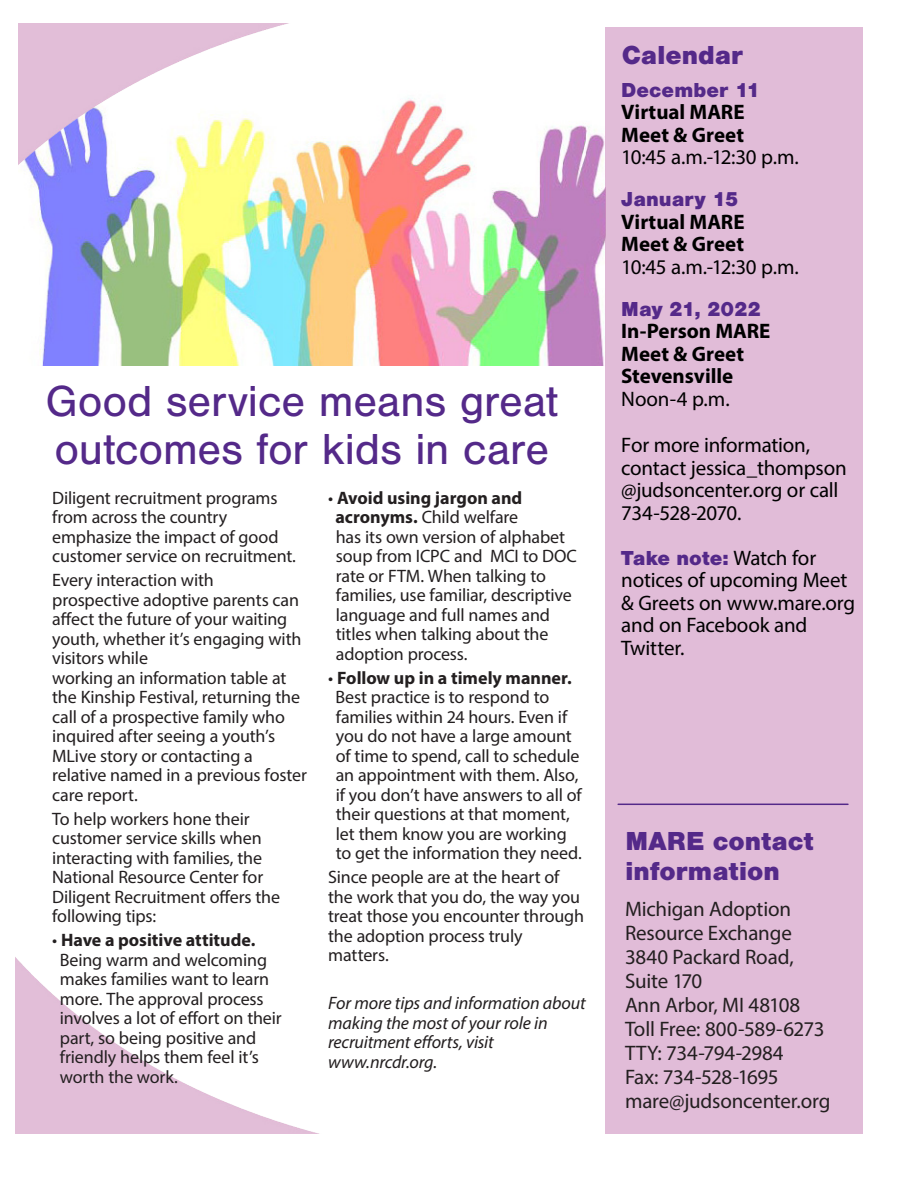
<style>
.page{position:relative;width:918px;height:1188px;background:#fff}
.page>*{position:absolute;margin:0;border:0;box-sizing:border-box;transform-origin:0 0}
.t1{font:45px/48px "Nimbus San";letter-spacing:-.005em;color:#542989}
.Subheadline{font:900 27px/30px "Nimbus San";color:#542989}
.t2{font:21px/22.5px "Myriad Pro";letter-spacing:-.01em;color:#000}
.t3{font:21px/24px "Myriad Pro";letter-spacing:-.01em;color:#231f20}
.t4{font:700 21px/22.5px "Myriad Pro";color:#000}
.t5{font:900 21px "Nimbus San";color:#542989}
.t6{font:18px/19.5px "Myriad Pro";letter-spacing:-.01em;color:#231f20}
.t7{font:italic 18px/19.5px "Myriad Pro";letter-spacing:-.01em;color:#231f20}
.s1{font-weight:700}
.s2{font-weight:400}
.s3{font-family:"Nimbus San";font-weight:900;color:#542989}
</style>
<div class="page">
<img style="left:38px;top:98px;width:567px;height:267px">
<img style="left:18px;top:23px;width:294px;height:188px">
<img style="left:16px;top:958px;width:303px;height:176px">
<div style="left:605px;top:27px;width:258px;height:1107px;background:#e1bcd8"></div>
<hr style="left:618px;top:804px;width:230px;height:1px;background:#542989">
<p class="t1" style="left:46px;top:378px;width:514px">Good service means great outcomes for kids in care</p>
<p class="t6" style="left:52px;top:488px;width:245px">Diligent recruitment programs from across the country emphasize the impact of good customer service on recruitment.</p>
<p class="t6" style="left:52px;top:570px;width:256px">Every interaction with<br>prospective adoptive parents can affect the future of your waiting youth, whether it’s engaging with visitors while<br>working an information table at the Kinship Festival, returning the call of a prospective family who inquired after seeing a youth’s<br>MLive story or contacting a relative named in a previous foster care report.</p>
<p class="t6" style="left:52px;top:809px;width:230px">To help workers hone their customer service skills when interacting with families, the<br>National Resource Center for<br>Diligent Recruitment offers the following tips:</p>
<p class="t6" style="left:60px;top:930px;width:223px;text-indent:-8px">• <span class="s1">Have a positive attitude.<br></span>Being warm and welcoming makes families want to learn more. The approval process involves a lot of effort on their part, so being positive and friendly helps them feel it’s worth the work.</p>
<p class="t6" style="left:335px;top:488px;width:243px;text-indent:-7px">• <span class="s1">Avoid using jargon and acronyms.</span> Child welfare<br>has its own version of alphabet soup from ICPC and MCI to DOC rate or FTM. When talking to families, use familiar, descriptive language and full names and titles when talking about the adoption process.</p>
<p class="t6" style="left:335px;top:668px;width:248px;text-indent:-7px">• <span class="s1">Follow up in a timely manner.<br></span>Best practice is to respond to families within 24 hours. Even if you do not have a large amount of time to spend, call to schedule an appointment with them. Also, if you don’t have answers to all of their questions at that moment, let them know you are working to get the information they need.</p>
<p class="t6" style="left:328px;top:867px;width:257px">Since people are at the heart of the work that you do, the way you treat those you encounter through the adoption process truly matters.</p>
<p class="t7" style="left:328px;top:993px;width:259px">For more tips and information about making the most of your role in recruitment efforts, visit www.nrcdr.org.</p>
<p class="Subheadline" style="left:622px;top:40px;width:123px">Calendar</p>
<p class="t5" style="left:621px;top:78px;width:140px">December 11</p>
<p class="t4" style="left:621px;top:100px;width:179px">Virtual MARE<br>Meet &amp; Greet<br><span class="s2">10:45 a.m.-12:30 p.m.</span></p>
<p class="t5" style="left:621px;top:187px;width:119px">January 15</p>
<p class="t4" style="left:621px;top:210px;width:179px">Virtual MARE<br>Meet &amp; Greet<br><span class="s2">10:45 a.m.-12:30 p.m.</span></p>
<p class="t5" style="left:621px;top:297px;width:142px">May 21, 2022</p>
<p class="t4" style="left:621px;top:319px;width:151px">In-Person MARE<br>Meet &amp; Greet</p>
<p class="t4" style="left:621px;top:364px;width:113px">Stevensville<br><span class="s2">Noon-4 p.m.</span></p>
<p class="t2" style="left:621px;top:434px;width:227px">For more information, contact jessica_thompson @judsoncenter.org or call<br>734-528-2070.</p>
<p class="t2" style="left:621px;top:546px;width:236px"><span class="s3">Take note:</span> Watch for notices of upcoming Meet &amp; Greets on www.mare.org and on Facebook and<br>Twitter.</p>
<p class="Subheadline" style="left:626px;top:826px;width:190px">MARE contact information</p>
<p class="t3" style="left:625px;top:897px;width:168px">Michigan Adoption<br>Resource Exchange</p>
<p class="t3" style="left:625px;top:945px;width:170px">3840 Packard Road,<br>Suite 170</p>
<p class="t3" style="left:625px;top:993px;width:177px">Ann Arbor, MI 48108</p>
<p class="t3" style="left:625px;top:1017px;width:201px">Toll Free: 800-589-6273</p>
<p class="t3" style="left:625px;top:1041px;width:160px">TTY: 734-794-2984</p>
<p class="t3" style="left:625px;top:1065px;width:155px">Fax: 734-528-1695</p>
<p class="t3" style="left:625px;top:1089px;width:207px">mare@judsoncenter.org</p>
</div>
